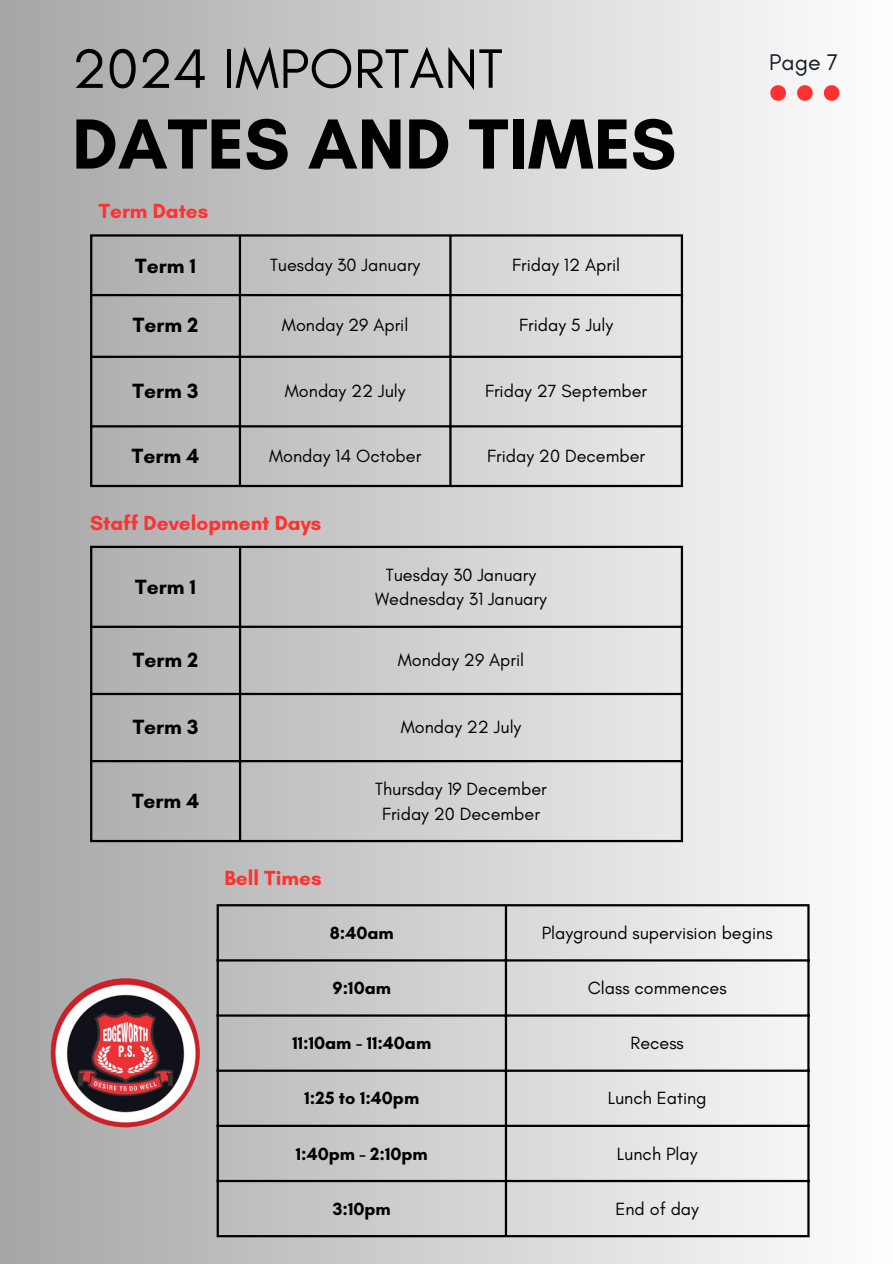
<style>
.page{position:relative;width:893px;height:1264px;background:#fff}
.page>*{position:absolute;margin:0;border:0;box-sizing:border-box;transform-origin:0 0}
.t1{font:700 72.15px "Glacial Indifference";color:#000}
.t2{font:56.55px "Glacial Indifference";color:#000}
.t3{font:23.1px "Glacial Indifference";color:#141d28}
.t4{font:700 21px "Glacial Indifference";color:#000}
.t5{font:700 20.85px "Glacial Indifference";color:#ff3131}
.t6{font:18px "Glacial Indifference";color:#000}
.t7{font:700 18px "Glacial Indifference";color:#000}
</style>
<div class="page">
<div style="left:0;top:0;width:892px;height:1263px;background:linear-gradient(to right,#a5a5a5,#fdfdfd)"></div>
<svg style="left:770px;top:85px;width:15px;height:16px"></svg>
<svg style="left:797px;top:85px;width:15px;height:16px"></svg>
<svg style="left:823px;top:85px;width:16px;height:16px"></svg>
<hr style="left:90px;top:236px;width:2px;height:249px;background:#000">
<hr style="left:239px;top:236px;width:2px;height:249px;background:#000">
<hr style="left:449px;top:236px;width:2px;height:249px;background:#000">
<hr style="left:680px;top:236px;width:3px;height:249px;background:#000">
<hr style="left:90px;top:234px;width:593px;height:2px;background:#000">
<hr style="left:90px;top:294px;width:593px;height:2px;background:#000">
<hr style="left:90px;top:356px;width:593px;height:2px;background:#000">
<hr style="left:90px;top:425px;width:593px;height:2px;background:#000">
<hr style="left:90px;top:485px;width:593px;height:2px;background:#000">
<hr style="left:90px;top:548px;width:2px;height:292px;background:#000">
<hr style="left:239px;top:548px;width:2px;height:292px;background:#000">
<hr style="left:680px;top:548px;width:3px;height:292px;background:#000">
<hr style="left:90px;top:546px;width:593px;height:2px;background:#000">
<hr style="left:90px;top:625px;width:593px;height:3px;background:#000">
<hr style="left:90px;top:693px;width:593px;height:2px;background:#000">
<hr style="left:90px;top:760px;width:593px;height:2px;background:#000">
<hr style="left:90px;top:840px;width:593px;height:2px;background:#000">
<hr style="left:216px;top:906px;width:3px;height:328px;background:#000">
<hr style="left:505px;top:906px;width:2px;height:328px;background:#000">
<hr style="left:807px;top:906px;width:2px;height:328px;background:#000">
<hr style="left:216px;top:904px;width:593px;height:2px;background:#000">
<hr style="left:216px;top:959px;width:593px;height:2px;background:#000">
<hr style="left:216px;top:1014px;width:593px;height:2px;background:#000">
<hr style="left:216px;top:1069px;width:593px;height:2px;background:#000">
<hr style="left:216px;top:1124px;width:593px;height:2px;background:#000">
<hr style="left:216px;top:1179px;width:593px;height:3px;background:#000">
<hr style="left:216px;top:1234px;width:593px;height:3px;background:#000">
<img style="left:51px;top:978px;width:149px;height:149px;border-radius:50%">
<p class="t2" style="left:72px;top:34px;width:432px">2024 IMPORTANT</p>
<p class="t3" style="left:769px;top:48px;width:71px">Page 7</p>
<p class="t1" style="left:72px;top:100px;width:605px">DATES AND TIMES</p>
<p class="t5" style="left:99px;top:198px;width:111px">Term Dates</p>
<h2 class="t4" style="left:135px;top:253px;width:62px">Term 1</h2>
<h1 class="t6" style="left:270px;top:254px;width:152px">Tuesday 30 January</h1>
<p class="t6" style="left:512px;top:254px;width:109px">Friday 12 April</p>
<p class="t4" style="left:133px;top:312px;width:67px">Term 2</p>
<p class="t6" style="left:282px;top:314px;width:128px">Monday 29 April</p>
<p class="t6" style="left:519px;top:314px;width:95px">Friday 5 July</p>
<p class="t4" style="left:133px;top:378px;width:67px">Term 3</p>
<p class="t6" style="left:285px;top:380px;width:122px">Monday 22 July</p>
<p class="t6" style="left:485px;top:380px;width:164px">Friday 27 September</p>
<p class="t4" style="left:132px;top:443px;width:69px">Term 4</p>
<p class="t6" style="left:269px;top:445px;width:154px">Monday 14 October</p>
<p class="t6" style="left:487px;top:445px;width:159px">Friday 20 December</p>
<p class="t5" style="left:90px;top:510px;width:233px">Staff Development Days</p>
<p class="t4" style="left:135px;top:574px;width:62px">Term 1</p>
<p class="t6" style="left:386px;top:563px;width:152px">Tuesday 30 January</p>
<p class="t6" style="left:375px;top:588px;width:173px">Wednesday 31 January</p>
<h3 class="t4" style="left:133px;top:647px;width:67px">Term 2</h3>
<p class="t6" style="left:398px;top:649px;width:128px">Monday 29 April</p>
<p class="t4" style="left:133px;top:714px;width:67px">Term 3</p>
<p class="t6" style="left:400px;top:716px;width:122px">Monday 22 July</p>
<p class="t4" style="left:132px;top:788px;width:69px">Term 4</p>
<p class="t6" style="left:375px;top:777px;width:173px">Thursday 19 December</p>
<p class="t6" style="left:382px;top:802px;width:159px">Friday 20 December</p>
<p class="t5" style="left:224px;top:865px;width:98px">Bell Times</p>
<p class="t7" style="left:330px;top:921px;width:65px">8:40am</p>
<p class="t6" style="left:541px;top:921px;width:232px">Playground supervision begins</p>
<p class="t7" style="left:332px;top:977px;width:60px">9:10am</p>
<p class="t6" style="left:587px;top:977px;width:140px">Class commences</p>
<p class="t7" style="left:292px;top:1032px;width:140px">11:10am - 11:40am</p>
<p class="t6" style="left:630px;top:1032px;width:55px">Recess</p>
<p class="t7" style="left:304px;top:1087px;width:116px">1:25 to 1:40pm</p>
<p class="t6" style="left:607px;top:1087px;width:100px">Lunch Eating</p>
<p class="t7" style="left:296px;top:1142px;width:133px">1:40pm - 2:10pm</p>
<p class="t6" style="left:617px;top:1142px;width:82px">Lunch Play</p>
<p class="t7" style="left:333px;top:1197px;width:59px">3:10pm</p>
<p class="t6" style="left:615px;top:1197px;width:85px">End of day</p>
</div>
